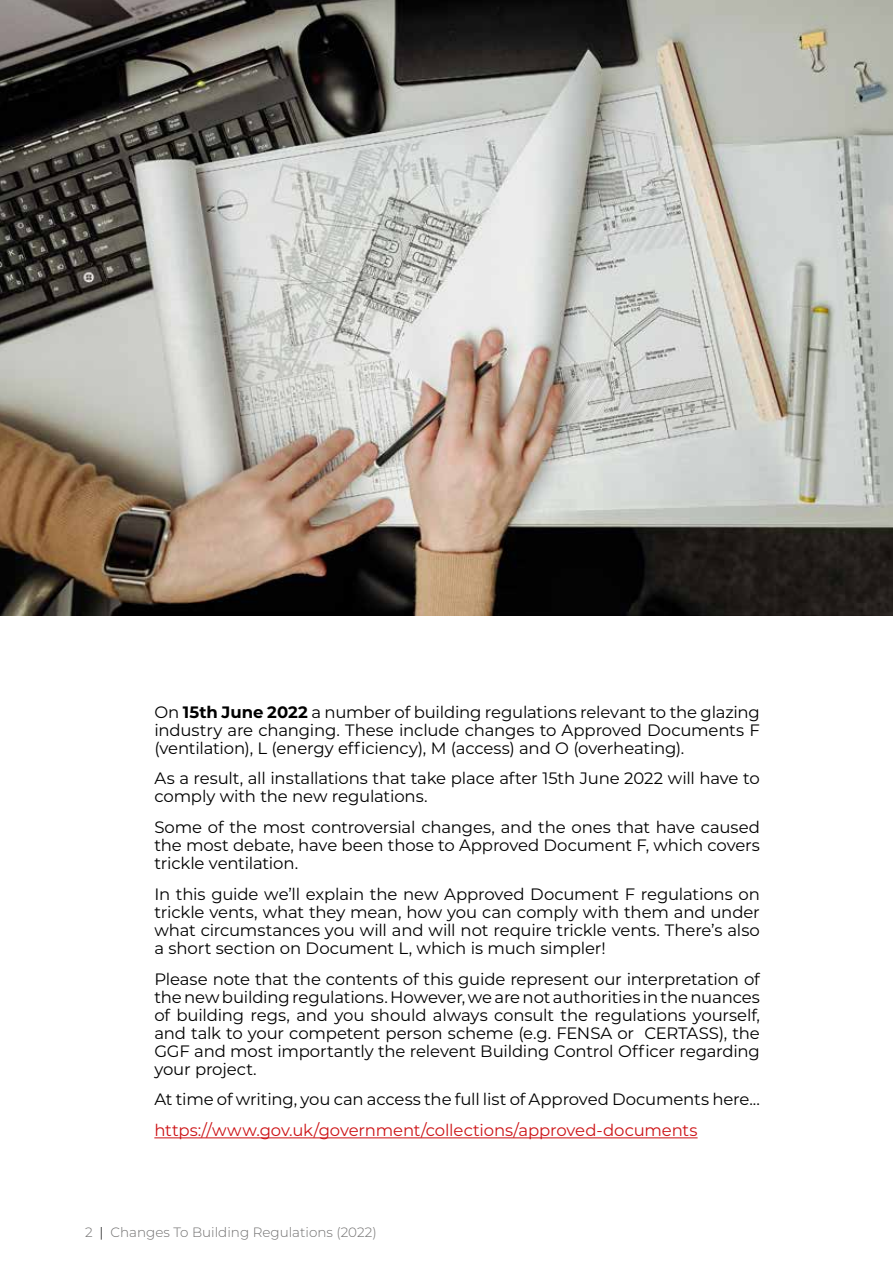
<style>
.page{position:relative;width:893px;height:1263px;background:#fff}
.page>*{position:absolute;margin:0;border:0;box-sizing:border-box;transform-origin:0 0}
.t1{font:16.5px/18px "Montserrat";letter-spacing:-.01em;color:#000;text-align:justify}
.t2{font:16.5px "Montserrat";letter-spacing:-.01em;color:#cd1316}
.t3{font:300 13.5px "Montserrat";color:#706f6f}
.s1{font-weight:700}
.s2{color:#000}
</style>
<div class="page">
<hr style="left:154px;top:1137px;width:544px;height:1px;background:#cd1316">
<img style="left:0;top:0;width:893px;height:615px">
<p class="t1" style="left:154px;top:702px;width:607px">On <span class="s1">15th June 2022</span> a number of building regulations relevant to the glazing industry are changing. These include changes to Approved Documents F (ventilation), L (energy efficiency), M (access) and O (overheating).</p>
<p class="t1" style="left:154px;top:769px;width:607px">As a result, all installations that take place after 15th June 2022 will have to comply with the new regulations.</p>
<p class="t1" style="left:154px;top:818px;width:607px">Some of the most controversial changes, and the ones that have caused the most debate, have been those to Approved Document F, which covers trickle ventilation.</p>
<p class="t1" style="left:154px;top:884px;width:607px">In this guide we’ll explain the new Approved Document F regulations on trickle vents, what they mean, how you can comply with them and under what circumstances you will and will not require trickle vents. There’s also a short section on Document L, which is much simpler!</p>
<p class="t1" style="left:154px;top:969px;width:607px">Please note that the contents of this guide represent our interpretation of the new building regulations. However, we are not authorities in the nuances of building regs, and you should always consult the regulations yourself, and talk to your competent person scheme (e.g. FENSA or CERTASS), the GGF and most importantly the relevent Building Control Officer regarding your project.</p>
<p class="t1" style="left:154px;top:1090px;width:607px">At time of writing, you can access the full list of Approved Documents here...</p>
<p class="t2" style="left:154px;top:1119px;width:545px">https://www.gov.uk/government/collections/approved-documents</p>
<p class="t3" style="left:85px;top:1223px;width:293px">2 <span class="s2">|</span> Changes To Building Regulations (2022)</p>
</div>
